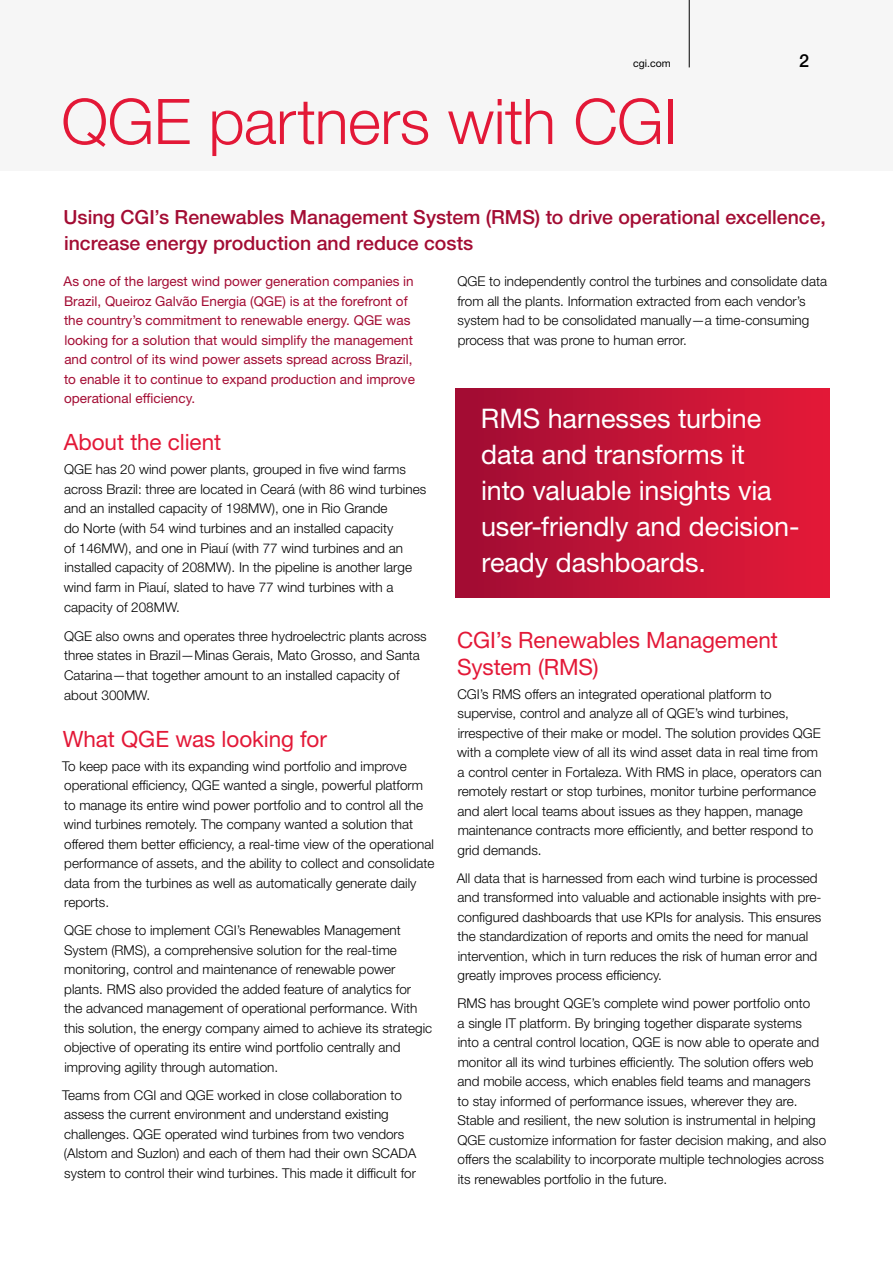
<style>
.page{position:relative;width:893px;height:1263px;background:#fff}
.page>*{position:absolute;margin:0;border:0;box-sizing:border-box;transform-origin:0 0}
.t1{font:300 63px "Helvetica Neue LT Std";letter-spacing:-.01em;color:#e31837}
.t2{font:27px/36px "Helvetica Neue LT Std";letter-spacing:-.005em;color:#fff}
.t3{font:22.5px/27px "Helvetica Neue LT Std";letter-spacing:-.005em;color:#e31837}
.t4{font:500 19.5px/25.5px "Helvetica Neue LT Std";color:#a30c33}
.t5{font:500 18px "Helvetica Neue LT Std";color:#000}
.t6{font:300 13.5px/19.5px "Helvetica Neue LT Std";color:#000}
.t7{font:13.5px/19.5px "Helvetica Neue LT Std";color:#a30c33}
.t8{font:10.5px "Helvetica Neue LT Std";color:#000}
</style>
<div class="page">
<div style="left:0;top:0;width:893px;height:171px;background:#f6f6f6"></div>
<hr style="left:689px;top:0;width:1px;height:67px;background:#000">
<div style="left:455px;top:388px;width:374px;height:209px;background:linear-gradient(to right,#a00d34,#e51a38)"></div>
<p class="t8" style="left:633px;top:57px;width:39px">cgi.com</p>
<h3 class="t5" style="left:799px;top:50px;width:12px">2</h3>
<h1 class="t1" style="left:61px;top:83px;width:617px">QGE partners with CGI</h1>
<h3 class="t4" style="left:64px;top:204px;width:764px">Using CGI’s Renewables Management System (RMS) to drive operational excellence, increase energy production and reduce costs</h3>
<p class="t7" style="left:64px;top:272px;width:353px">As one of the largest wind power generation companies in Brazil, Queiroz Galvão Energia (QGE) is at the forefront of the country’s commitment to renewable energy. QGE was looking for a solution that would simplify the management and control of its wind power assets spread across Brazil, to enable it to continue to expand production and improve operational efficiency.</p>
<h3 class="t3" style="left:64px;top:428px;width:159px">About the client</h3>
<p class="t6" style="left:64px;top:459px;width:364px">QGE has 20 wind power plants, grouped in five wind farms across Brazil: three are located in Ceará (with 86 wind turbines and an installed capacity of 198MW), one in Rio Grande<br>do Norte (with 54 wind turbines and an installed capacity<br>of 146MW), and one in Piauí (with 77 wind turbines and an installed capacity of 208MW). In the pipeline is another large wind farm in Piauí, slated to have 77 wind turbines with a capacity of 208MW.</p>
<p class="t6" style="left:64px;top:626px;width:364px">QGE also owns and operates three hydroelectric plants across three states in Brazil—Minas Gerais, Mato Grosso, and Santa Catarina—that together amount to an installed capacity of about 300MW.</p>
<h3 class="t3" style="left:63px;top:725px;width:266px">What QGE was looking for</h3>
<p class="t6" style="left:62px;top:756px;width:374px">To keep pace with its expanding wind portfolio and improve operational efficiency, QGE wanted a single, powerful platform to manage its entire wind power portfolio and to control all the wind turbines remotely. The company wanted a solution that offered them better efficiency, a real-time view of the operational performance of assets, and the ability to collect and consolidate data from the turbines as well as automatically generate daily reports.</p>
<p class="t6" style="left:64px;top:920px;width:370px">QGE chose to implement CGI’s Renewables Management System (RMS), a comprehensive solution for the real-time monitoring, control and maintenance of renewable power plants. RMS also provided the added feature of analytics for the advanced management of operational performance. With this solution, the energy company aimed to achieve its strategic objective of operating its entire wind portfolio centrally and improving agility through automation.</p>
<p class="t6" style="left:62px;top:1085px;width:356px">Teams from CGI and QGE worked in close collaboration to assess the current environment and understand existing challenges. QGE operated wind turbines from two vendors (Alstom and Suzlon) and each of them had their own SCADA system to control their wind turbines. This made it difficult for</p>
<p class="t6" style="left:457px;top:271px;width:371px">QGE to independently control the turbines and consolidate data from all the plants. Information extracted from each vendor’s system had to be consolidated manually—a time-consuming process that was prone to human error.</p>
<h2 class="t2" style="left:481px;top:400px;width:320px">RMS harnesses turbine data and transforms it<br>into valuable insights via user-friendly and decision&shy;ready dashboards.</h2>
<h3 class="t3" style="left:457px;top:626px;width:322px">CGI’s Renewables Management<br>System (RMS)</h3>
<p class="t6" style="left:457px;top:684px;width:366px">CGI’s RMS offers an integrated operational platform to supervise, control and analyze all of QGE’s wind turbines, irrespective of their make or model. The solution provides QGE with a complete view of all its wind asset data in real time from a control center in Fortaleza. With RMS in place, operators can remotely restart or stop turbines, monitor turbine performance and alert local teams about issues as they happen, manage maintenance contracts more efficiently, and better respond to grid demands.</p>
<p class="t6" style="left:457px;top:868px;width:366px">All data that is harnessed from each wind turbine is processed and transformed into valuable and actionable insights with pre&shy;configured dashboards that use KPIs for analysis. This ensures the standardization of reports and omits the need for manual intervention, which in turn reduces the risk of human error and greatly improves process efficiency.</p>
<p class="t6" style="left:457px;top:993px;width:370px">RMS has brought QGE’s complete wind power portfolio onto<br>a single IT platform. By bringing together disparate systems into a central control location, QGE is now able to operate and monitor all its wind turbines efficiently. The solution offers web and mobile access, which enables field teams and managers<br>to stay informed of performance issues, wherever they are.<br>Stable and resilient, the new solution is instrumental in helping QGE customize information for faster decision making, and also offers the scalability to incorporate multiple technologies across its renewables portfolio in the future.</p>
</div>
